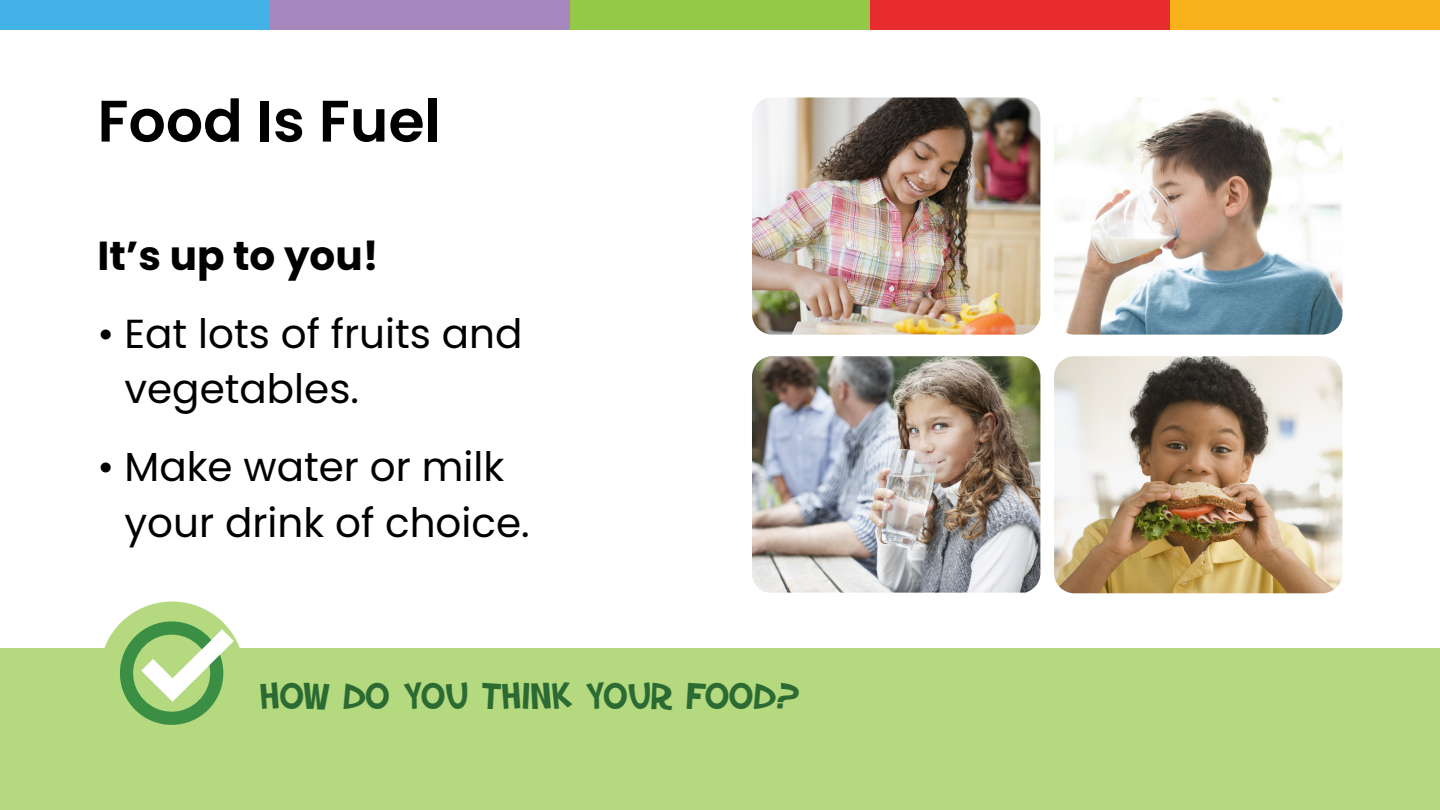
<style>
.page{position:relative;width:1440px;height:810px;background:#fff}
.page>*{position:absolute;margin:0;border:0;box-sizing:border-box;transform-origin:0 0}
.H1_Center{font:600 58.5px "Poppins";color:#000}
.t1{font:40.5px/55.5px "Poppins";color:#000}
.body_Flush_Left_54pt{font:700 40.5px "Poppins";color:#000}
.Check_Understanding{font:39px "SF Slapstick Comic";letter-spacing:.01em;color:#2b6b33}
</style>
<div class="page">
<div style="left:0;top:648px;width:1440px;height:162px;background:#b4d97e"></div>
<div style="left:100px;top:602px;width:144px;height:143px;background:#b4d97e;border-radius:50%"></div>
<svg style="left:120px;top:621px;width:114px;height:104px"></svg>
<div style="left:0;top:0;width:270px;height:30px;background:#43b3e7"></div>
<div style="left:270px;top:0;width:300px;height:30px;background:#a587be"></div>
<div style="left:570px;top:0;width:300px;height:30px;background:#94c947"></div>
<div style="left:870px;top:0;width:300px;height:30px;background:#e82b2d"></div>
<div style="left:1170px;top:0;width:270px;height:30px;background:#f9b21b"></div>
<img style="left:752px;top:98px;width:288px;height:237px">
<img style="left:1054px;top:356px;width:288px;height:237px">
<img style="left:752px;top:356px;width:288px;height:237px">
<img style="left:1054px;top:98px;width:288px;height:237px">
<p class="H1_Center" style="left:97px;top:87px;width:345px">Food Is Fuel</p>
<p class="body_Flush_Left_54pt" style="left:98px;top:232px;width:283px">It’s up to you!</p>
<p class="t1" style="left:124px;top:306px;width:400px;text-indent:-27px">• Eat lots of fruits and vegetables.</p>
<p class="t1" style="left:124px;top:439px;width:407px;text-indent:-27px">• Make water or milk your drink of choice.</p>
<p class="Check_Understanding" style="left:259px;top:672px;width:543px">HOW DO YOU THINK YOUR FOOD?</p>
</div>
